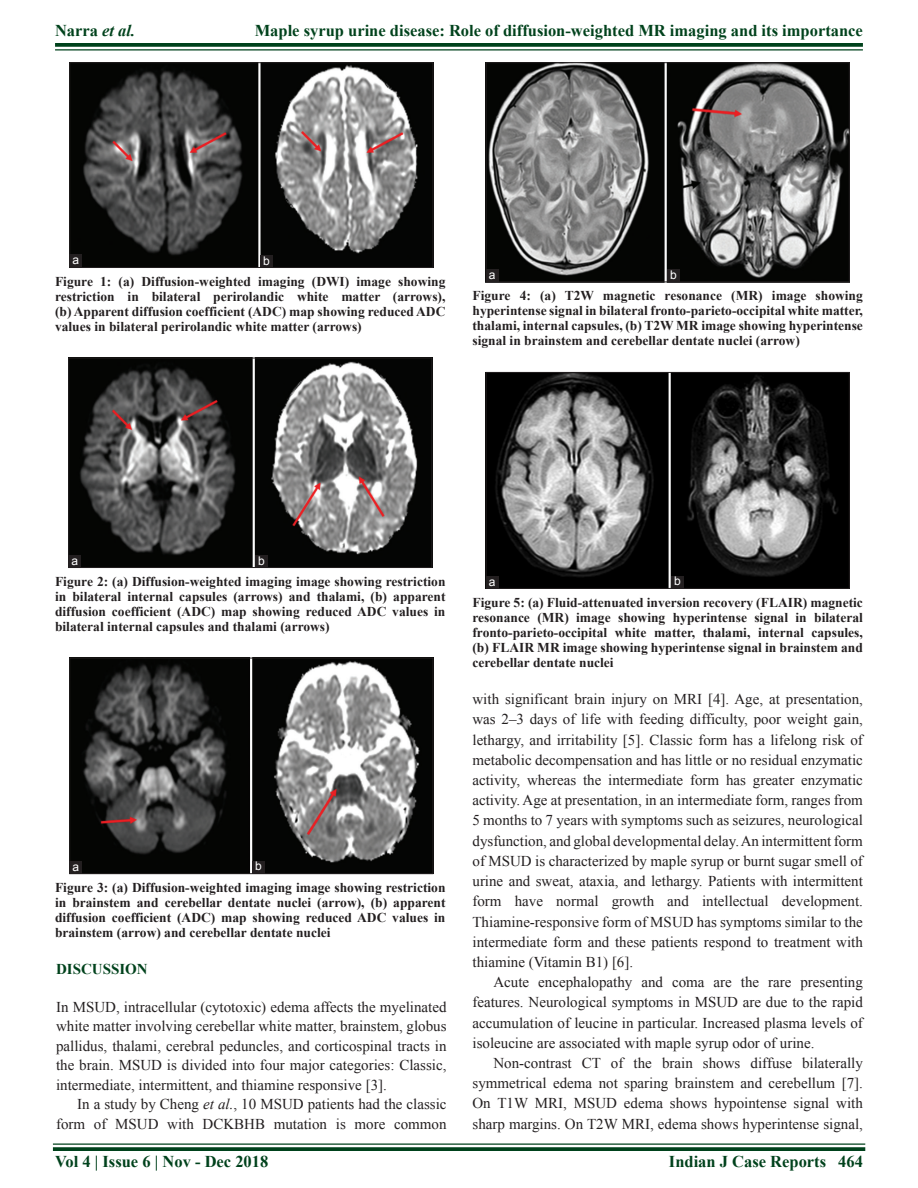
<style>
.page{position:relative;width:918px;height:1188px;background:#fff}
.page>*{position:absolute;margin:0;border:0;box-sizing:border-box;transform-origin:0 0}
.RF{font:700 16.5px "Times New Roman";color:#00421c}
.TX{font:15px/20.2px "Times New Roman";color:#231f20;text-align:justify}
.TXFL{font:15px/19.5px "Times New Roman";color:#231f20;text-align:justify}
.t1{font:700 15px "Times New Roman";color:#00421c}
.FGC{font:700 13.5px/15px "Times New Roman";color:#231f20;text-align:justify}
.LABEL{font:12px "Arial";color:#fff}
.s1{font-style:italic}
</style>
<div class="page">
<svg style="left:55px;top:43px;width:808px;height:4px;background:#0f4d29"></svg>
<hr style="left:55px;top:49px;width:808px;height:2px;background:#00421c">
<hr style="left:53px;top:1143px;width:812px;height:2px;background:#00421c">
<svg style="left:53px;top:1147px;width:812px;height:4px;background:#0f4d29"></svg>
<img style="left:72px;top:65px;width:359px;height:201px">
<div style="left:70px;top:63px;width:363px;height:205px;border:1px solid #231f20"></div>
<div style="left:69px;top:254px;width:13px;height:13px;background:#231f20"></div>
<div style="left:260px;top:255px;width:13px;height:13px;background:#231f20"></div>
<img style="left:70px;top:360px;width:360px;height:206px">
<div style="left:68px;top:358px;width:364px;height:210px;border:1px solid #231f20"></div>
<div style="left:68px;top:555px;width:13px;height:13px;background:#231f20"></div>
<div style="left:255px;top:555px;width:13px;height:13px;background:#231f20"></div>
<img style="left:72px;top:660px;width:359px;height:212px">
<div style="left:70px;top:658px;width:363px;height:216px;border:1px solid #231f20"></div>
<div style="left:70px;top:861px;width:12px;height:13px;background:#231f20"></div>
<div style="left:252px;top:861px;width:13px;height:13px;background:#231f20"></div>
<img style="left:488px;top:65px;width:360px;height:215px">
<div style="left:486px;top:63px;width:364px;height:219px;border:1px solid #231f20"></div>
<div style="left:486px;top:269px;width:13px;height:13px;background:#231f20"></div>
<div style="left:667px;top:269px;width:13px;height:13px;background:#231f20"></div>
<img style="left:488px;top:374px;width:360px;height:213px">
<div style="left:486px;top:372px;width:364px;height:217px;border:1px solid #231f20"></div>
<div style="left:486px;top:576px;width:12px;height:13px;background:#231f20"></div>
<div style="left:671px;top:576px;width:13px;height:13px;background:#231f20"></div>
<p class="RF" style="left:55px;top:19px;width:82px">Narra <span class="s1">et al.</span></p>
<p class="RF" style="left:255px;top:19px;width:610px">Maple syrup urine disease: Role of diffusion-weighted MR imaging and its importance</p>
<p class="LABEL" style="left:72px;top:252px;width:8px">a</p>
<p class="LABEL" style="left:263px;top:253px;width:8px">b</p>
<p class="FGC" style="left:55px;top:274px;width:392px">Figure 1: (a) Diffusion-weighted imaging (DWI) image showing restriction in bilateral perirolandic white matter (arrows), (b) Apparent diffusion coefficient (ADC) map showing reduced ADC values in bilateral perirolandic white matter (arrows)</p>
<p class="LABEL" style="left:489px;top:267px;width:8px">a</p>
<p class="LABEL" style="left:670px;top:267px;width:8px">b</p>
<p class="FGC" style="left:472px;top:288px;width:392px">Figure 4: (a) T2W magnetic resonance (MR) image showing hyperintense signal in bilateral fronto-parieto-occipital white matter, thalami, internal capsules, (b) T2W MR image showing hyperintense signal in brainstem and cerebellar dentate nuclei (arrow)</p>
<p class="LABEL" style="left:72px;top:553px;width:8px">a</p>
<p class="LABEL" style="left:258px;top:553px;width:8px">b</p>
<p class="FGC" style="left:55px;top:574px;width:392px">Figure 2: (a) Diffusion-weighted imaging image showing restriction in bilateral internal capsules (arrows) and thalami, (b) apparent diffusion coefficient (ADC) map showing reduced ADC values in bilateral internal capsules and thalami (arrows)</p>
<p class="LABEL" style="left:73px;top:859px;width:8px">a</p>
<p class="LABEL" style="left:255px;top:858px;width:8px">b</p>
<p class="FGC" style="left:55px;top:880px;width:392px">Figure 3: (a) Diffusion-weighted imaging image showing restriction in brainstem and cerebellar dentate nuclei (arrow), (b) apparent diffusion coefficient (ADC) map showing reduced ADC values in brainstem (arrow) and cerebellar dentate nuclei</p>
<h1 class="t1" style="left:56px;top:959px;width:93px">DISCUSSION</h1>
<p class="TXFL" style="left:56px;top:997px;width:392px">In MSUD, intracellular (cytotoxic) edema affects the myelinated white matter involving cerebellar white matter, brainstem, globus pallidus, thalami, cerebral peduncles, and corticospinal tracts in the brain. MSUD is divided into four major categories: Classic, intermediate, intermittent, and thiamine responsive [3].</p>
<p class="TX" style="left:56px;top:1094px;width:392px;line-height:19.5px;text-align:right">In a study by Cheng <span class="s1">et al.</span>, 10 MSUD patients had the classic form of MSUD with DCKBHB mutation is more common</p>
<p class="LABEL" style="left:489px;top:574px;width:8px">a</p>
<p class="LABEL" style="left:674px;top:573px;width:8px">b</p>
<p class="FGC" style="left:472px;top:594px;width:392px">Figure 5: (a) Fluid-attenuated inversion recovery (FLAIR) magnetic resonance (MR) image showing hyperintense signal in bilateral fronto-parieto-occipital white matter, thalami, internal capsules, (b) FLAIR MR image showing hyperintense signal in brainstem and cerebellar dentate nuclei</p>
<p class="TX" style="left:472px;top:689px;width:392px">with significant brain injury on MRI [4]. Age, at presentation, was 2–3 days of life with feeding difficulty, poor weight gain, lethargy, and irritability [5]. Classic form has a lifelong risk of metabolic decompensation and has little or no residual enzymatic activity, whereas the intermediate form has greater enzymatic activity. Age at presentation, in an intermediate form, ranges from 5 months to 7 years with symptoms such as seizures, neurological dysfunction, and global developmental delay. An intermittent form of MSUD is characterized by maple syrup or burnt sugar smell of urine and sweat, ataxia, and lethargy. Patients with intermittent form have normal growth and intellectual development.<br>Thiamine-responsive form of MSUD has symptoms similar to the intermediate form and these patients respond to treatment with thiamine (Vitamin B1) [6].</p>
<p class="TX" style="left:472px;top:972px;width:392px;text-indent:21px">Acute encephalopathy and coma are the rare presenting features. Neurological symptoms in MSUD are due to the rapid accumulation of leucine in particular. Increased plasma levels of isoleucine are associated with maple syrup odor of urine.</p>
<p class="TX" style="left:472px;top:1053px;width:392px;text-indent:21px">Non-contrast CT of the brain shows diffuse bilaterally symmetrical edema not sparing brainstem and cerebellum [7].<br>On T1W MRI, MSUD edema shows hypointense signal with sharp margins. On T2W MRI, edema shows hyperintense signal,</p>
<p class="RF" style="left:55px;top:1150px;width:215px">Vol 4 | Issue 6 | Nov - Dec 2018</p>
<p class="RF" style="left:669px;top:1150px;width:195px">Indian J Case Reports 464</p>
</div>
